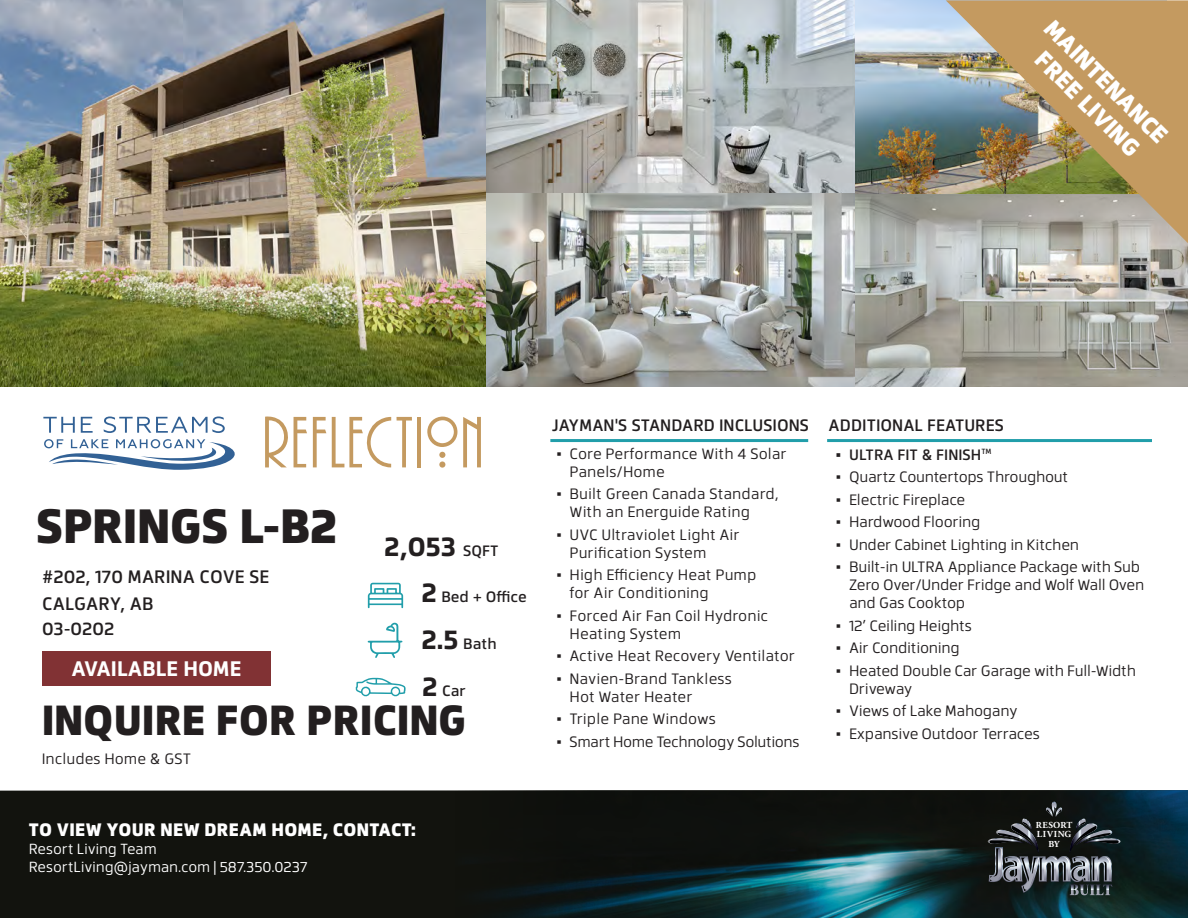
<style>
.page{position:relative;width:1188px;height:918px;background:#fff}
.page>*{position:absolute;margin:0;border:0;box-sizing:border-box;transform-origin:0 0}
.t1{font:800 48px "Facto";letter-spacing:-.01em;color:#231f20}
.t2{font:800 42px "Facto";color:#231f20}
.t3{font:700 27px "Facto";color:#231f20}
.t4{font:800 24px/28.8px "Facto";color:#fff;text-align:center}
.t5{font:700 21px "Facto";color:#fff}
.t6{font:500 18px/27px "Facto";color:#231f20}
.t7{font:800 18px "Facto";letter-spacing:.02em;color:#fff}
.t8{font:500 16.5px "Facto";color:#231f20}
.t9{font:15px/18px "Facto";letter-spacing:-.02em;color:#231f20}
.t10{font:15px/18px "Facto";color:#231f20}
.t11{font:500 15px "Facto";color:#231f20}
.t12{font:14.7px "Facto";letter-spacing:-.015em;color:#fff}
.t13{font:700 9.15px/9.1px "Adobe Garamond LT";letter-spacing:.06em;color:#fff;text-align:center}
.s1{font-weight:500;font-size:15px}
.s2{font-weight:700;font-size:27px}
</style>
<div class="page">
<img style="left:486px;top:194px;width:702px;height:193px">
<img style="left:486px;top:0;width:460px;height:194px">
<svg style="left:43px;top:417px;width:32px;height:16px"></svg>
<svg style="left:81px;top:417px;width:12px;height:16px"></svg>
<svg style="left:104px;top:417px;width:121px;height:16px"></svg>
<svg style="left:44px;top:439px;width:191px;height:31px"></svg>
<svg style="left:368px;top:583px;width:35px;height:25px"></svg>
<svg style="left:368px;top:622px;width:34px;height:36px"></svg>
<svg style="left:356px;top:678px;width:50px;height:19px"></svg>
<div style="left:42px;top:652px;width:229px;height:34px;background:#813234"></div>
<div style="left:0;top:790px;width:1188px;height:128px;background:#12130e"></div>
<img style="left:448px;top:790px;width:740px;height:128px">
<svg style="left:987px;top:802px;width:134px;height:93px"></svg>
<img style="left:946px;top:0;width:242px;height:243px">
<svg style="left:397px;top:417px;width:15px;height:50px"></svg>
<hr style="left:417px;top:417px;width:4px;height:50px;background:#c49a60">
<svg style="left:313px;top:417px;width:13px;height:50px"></svg>
<svg style="left:332px;top:417px;width:59px;height:50px"></svg>
<svg style="left:427px;top:416px;width:54px;height:51px"></svg>
<div style="left:439px;top:461px;width:6px;height:7px;background:#c49a60;border-radius:50%"></div>
<svg style="left:265px;top:416px;width:42px;height:51px"></svg>
<hr style="left:827px;top:439px;width:325px;height:3px;background:#219eaa">
<hr style="left:550px;top:439px;width:258px;height:3px;background:#219eaa">
<img style="left:1px;top:0;width:485px;height:387px">
<p class="t4" style="left:1060px;top:12px;width:165px;rotate:45deg">MAINTENANCE<br>FREE LIVING</p>
<p class="t1" style="left:36px;top:490px;width:303px">SPRINGS L-B2</p>
<p class="t6" style="left:42px;top:562px;width:229px">#202, 170 MARINA COVE SE<br>CALGARY, AB</p>
<p class="t6" style="left:42px;top:614px;width:74px">03-0202</p>
<p class="t5" style="left:72px;top:653px;width:171px">AVAILABLE HOME</p>
<p class="t3" style="left:384px;top:527px;width:116px">2,053 <span class="s1">SQFT</span></p>
<p class="t11" style="left:421px;top:585px;width:107px"><span class="s2">2</span> Bed + Office</p>
<p class="t11" style="left:421px;top:632px;width:77px"><span class="s2">2.5</span> Bath</p>
<p class="t11" style="left:422px;top:680px;width:45px"><span class="s2">2</span> Car</p>
<p class="t2" style="left:42px;top:689px;width:426px">INQUIRE FOR PRICING</p>
<p class="t10" style="left:42px;top:749px;width:151px">Includes Home &amp; GST</p>
<p class="t7" style="left:29px;top:816px;width:388px">TO VIEW YOUR NEW DREAM HOME, CONTACT:</p>
<p class="t12" style="left:29px;top:838px;width:130px">Resort Living Team</p>
<p class="t12" style="left:29px;top:856px;width:280px">ResortLiving@jayman.com | 587.350.0237</p>
<p class="t8" style="left:552px;top:413px;width:259px">JAYMAN'S STANDARD INCLUSIONS</p>
<p class="t10" style="left:570px;top:443px;width:219px;text-indent:-14px">• Core Performance With 4 Solar<br>Panels/Home</p>
<p class="t10" style="left:570px;top:484px;width:211px;text-indent:-14px">• Built Green Canada Standard,<br>With an Energuide Rating</p>
<p class="t10" style="left:570px;top:524px;width:172px;text-indent:-14px">• UVC Ultraviolet Light Air<br>Purification System</p>
<p class="t10" style="left:570px;top:565px;width:188px;text-indent:-14px">• High Efficiency Heat Pump for Air Conditioning</p>
<p class="t10" style="left:570px;top:605px;width:200px;text-indent:-14px">• Forced Air Fan Coil Hydronic<br>Heating System</p>
<p class="t10" style="left:556px;top:646px;width:241px">• Active Heat Recovery Ventilator</p>
<p class="t10" style="left:570px;top:668px;width:164px;text-indent:-14px">• Navien-Brand Tankless<br>Hot Water Heater</p>
<p class="t10" style="left:556px;top:709px;width:161px">• Triple Pane Windows</p>
<p class="t9" style="left:556px;top:731px;width:245px">• Smart Home Technology Solutions</p>
<p class="t8" style="left:829px;top:413px;width:177px">ADDITIONAL FEATURES</p>
<p class="t11" style="left:836px;top:443px;width:158px">• ULTRA FIT &amp; FINISH<sup>TM</sup></p>
<p class="t9" style="left:836px;top:467px;width:234px">• Quartz Countertops Throughout</p>
<p class="t9" style="left:836px;top:490px;width:131px">• Electric Fireplace</p>
<p class="t9" style="left:836px;top:512px;width:146px">• Hardwood Flooring</p>
<p class="t9" style="left:836px;top:535px;width:245px">• Under Cabinet Lighting in Kitchen</p>
<p class="t9" style="left:849px;top:557px;width:297px;text-indent:-14px">• Built-in ULTRA Appliance Package with Sub<br>Zero Over/Under Fridge and Wolf Wall Oven and Gas Cooktop</p>
<p class="t9" style="left:836px;top:616px;width:138px">• 12’ Ceiling Heights</p>
<p class="t9" style="left:836px;top:638px;width:126px">• Air Conditioning</p>
<p class="t9" style="left:849px;top:661px;width:289px;text-indent:-14px">• Heated Double Car Garage with Full-Width<br>Driveway</p>
<p class="t9" style="left:836px;top:701px;width:184px">• Views of Lake Mahogany</p>
<p class="t9" style="left:836px;top:724px;width:206px">• Expansive Outdoor Terraces</p>
<p class="t13" style="left:1036px;top:821px;width:38px">RESORT<br>LIVING<br>BY</p>
</div>
